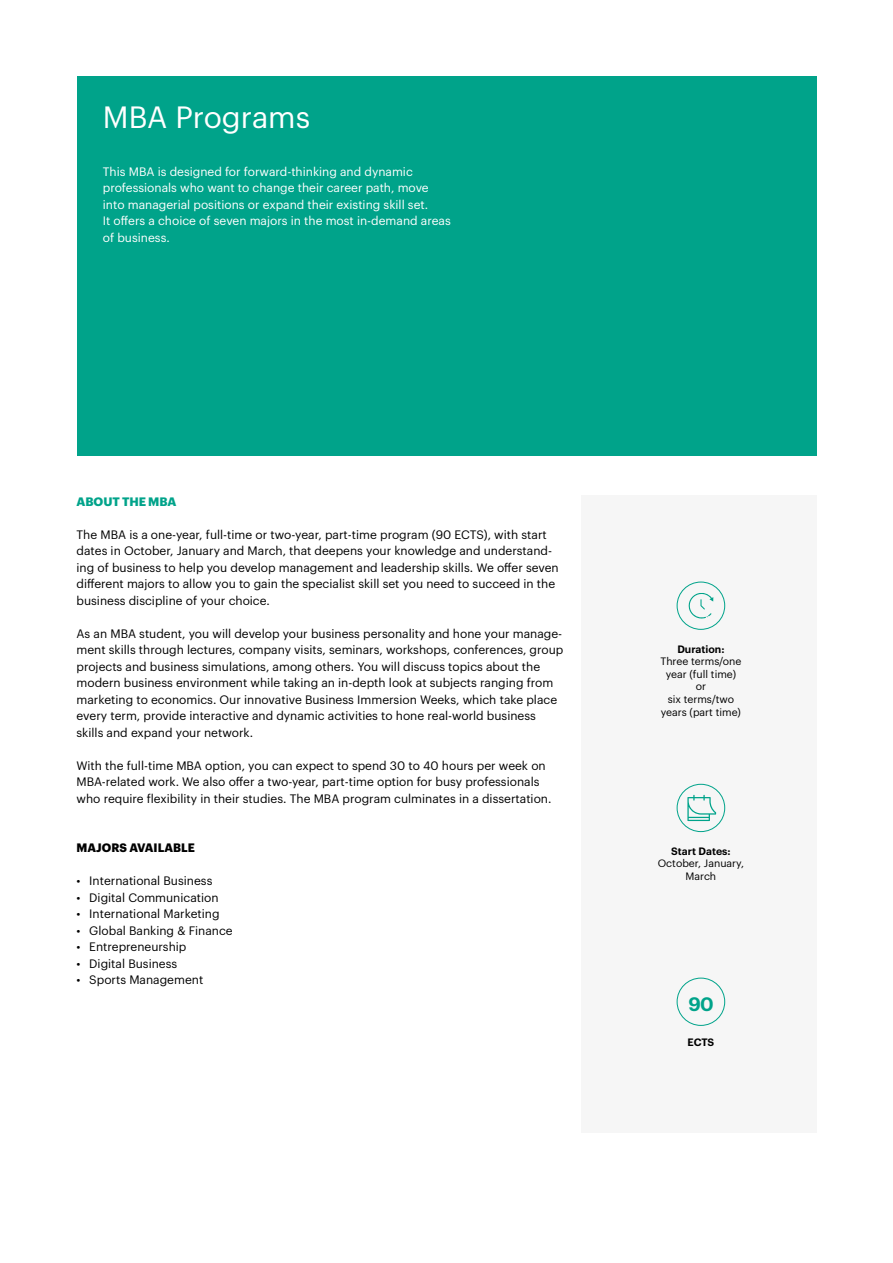
<style>
.page{position:relative;width:893px;height:1263px;background:#fff}
.page>*{position:absolute;margin:0;border:0;box-sizing:border-box;transform-origin:0 0}
.t1{font:30.15px "Graphik";color:#fff}
.t2{font:600 19.05px "Graphik";color:#00a38a}
.t3{font:12px/16.5px "Graphik";color:#000}
.t4{font:12px/16.5px "Graphik";color:#fff}
.t5{font:700 12px "Graphik";letter-spacing:.005em;color:#000}
.t6{font:700 12px "Graphik";letter-spacing:-.005em;color:#00a38a}
.t7{font:10.5px/12.6px "Graphik";color:#000;text-align:center}
.t8{font:600 10.5px "Graphik";color:#000}
</style>
<div class="page">
<div style="left:77px;top:77px;width:739px;height:379px;background:#00a38a"></div>
<div style="left:581px;top:495px;width:235px;height:638px;background:#f6f6f6"></div>
<svg style="left:688px;top:593px;width:25px;height:26px"></svg>
<div style="left:677px;top:582px;width:48px;height:48px;border:1px solid #00a38a;border-radius:50%"></div>
<div style="left:677px;top:784px;width:48px;height:48px;border:1px solid #00a38a;border-radius:50%"></div>
<svg style="left:687px;top:795px;width:29px;height:26px"></svg>
<div style="left:677px;top:978px;width:48px;height:48px;border:1px solid #00a38a;border-radius:50%"></div>
<h1 class="t1" style="left:103px;top:94px;width:209px">MBA Programs</h1>
<p class="t4" style="left:103px;top:162px;width:349px">This MBA is designed for forward-thinking and dynamic professionals who want to change their career path, move into managerial positions or expand their existing skill set.<br>It offers a choice of seven majors in the most in-demand areas of business.</p>
<p class="t6" style="left:77px;top:492px;width:101px">ABOUT THE MBA</p>
<p class="t3" style="left:77px;top:525px;width:484px">The MBA is a one-year, full-time or two-year, part-time program (90 ECTS), with start dates in October, January and March, that deepens your knowledge and understand&shy;ing of business to help you develop management and leadership skills. We offer seven different majors to allow you to gain the specialist skill set you need to succeed in the business discipline of your choice.</p>
<p class="t3" style="left:77px;top:624px;width:488px">As an MBA student, you will develop your business personality and hone your manage&shy;ment skills through lectures, company visits, seminars, workshops, conferences, group projects and business simulations, among others. You will discuss topics about the modern business environment while taking an in-depth look at subjects ranging from marketing to economics. Our innovative Business Immersion Weeks, which take place every term, provide interactive and dynamic activities to hone real-world business skills and expand your network.</p>
<p class="t3" style="left:77px;top:756px;width:476px">With the full-time MBA option, you can expect to spend 30 to 40 hours per week on<br>MBA-related work. We also offer a two-year, part-time option for busy professionals who require flexibility in their studies. The MBA program culminates in a dissertation.</p>
<p class="t5" style="left:77px;top:838px;width:120px">MAJORS AVAILABLE</p>
<p class="t3" style="left:77px;top:871px;width:137px">• International Business</p>
<p class="t3" style="left:77px;top:888px;width:144px">• Digital Communication</p>
<p class="t3" style="left:77px;top:904px;width:145px">• International Marketing</p>
<p class="t3" style="left:77px;top:921px;width:158px">• Global Banking &amp; Finance</p>
<p class="t3" style="left:77px;top:937px;width:111px">• Entrepreneurship</p>
<p class="t3" style="left:77px;top:954px;width:102px">• Digital Business</p>
<p class="t3" style="left:77px;top:970px;width:128px">• Sports Management</p>
<p class="t8" style="left:677px;top:641px;width:49px">Duration:</p>
<p class="t7" style="left:660px;top:654px;width:82px">Three terms/one year (full time) or<br>six terms/two years (part time)</p>
<p class="t8" style="left:671px;top:843px;width:61px">Start Dates:</p>
<p class="t7" style="left:658px;top:856px;width:88px">October, January,<br>March</p>
<h2 class="t2" style="left:689px;top:989px;width:27px">90</h2>
<p class="t8" style="left:687px;top:1034px;width:28px">ECTS</p>
</div>
